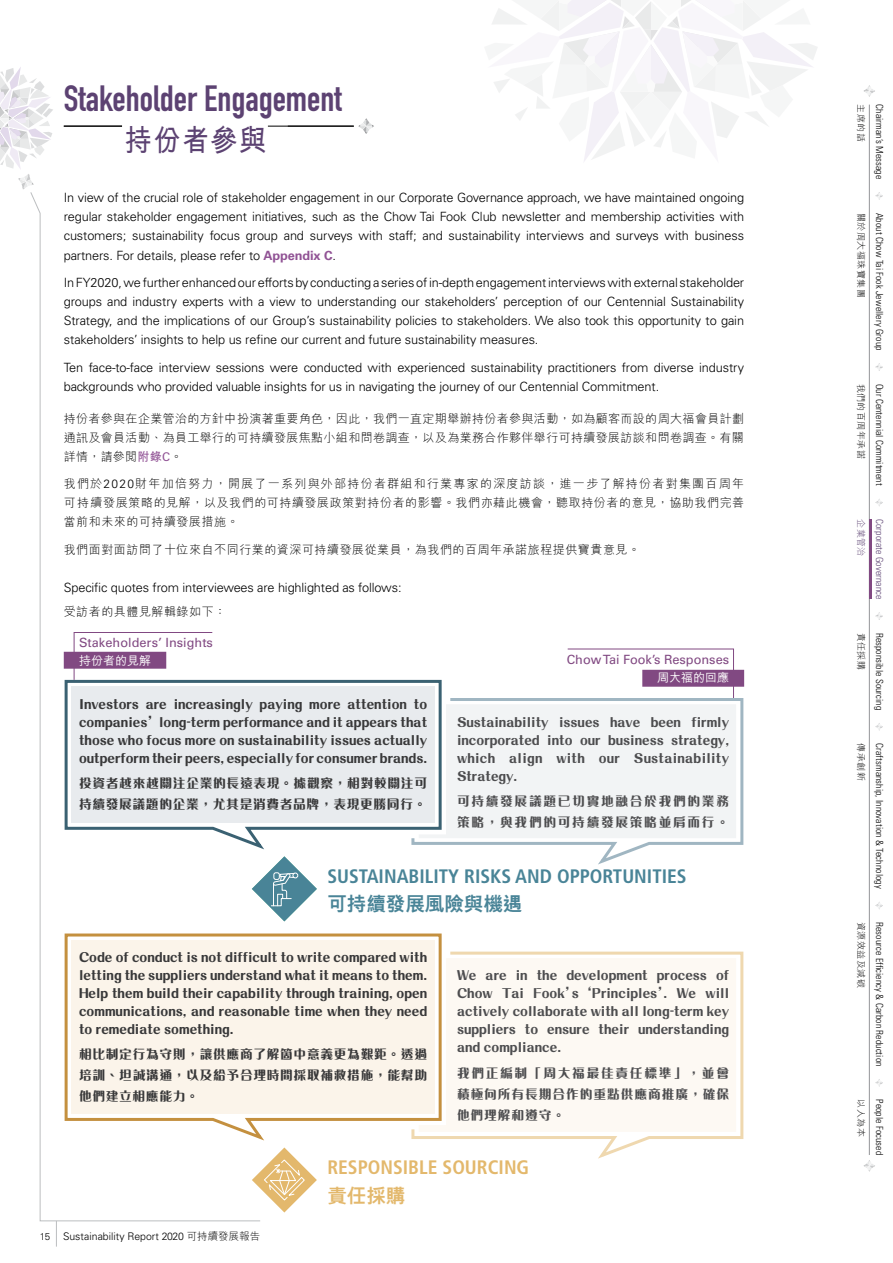
<style>
.page{position:relative;width:893px;height:1263px;background:#fff}
.page>*{position:absolute;margin:0;border:0;box-sizing:border-box;transform-origin:0 0}
.t1{font:700 36px "DIN Condensed";color:#5c4272}
.t2{font:700 30px "M Hei HK";letter-spacing:.06em;color:#5c4272;scale:.9 1}
.t3{font:700 condensed 19.5px "Frutiger";color:#498497}
.t4{font:700 condensed 19.5px "Frutiger";color:#e3b86c}
.t5{font:800 19.5px "M Hei HK";color:#498497}
.t6{font:800 19.5px "M Hei HK";color:#e3b86c}
.t7{font:800 13.5px/18px "M Ellan HK";color:#383839;text-align:justify}
.t8{font:800 13.5px/18px "M Ellan HK";color:#4d4d4f;text-align:justify}
.t9{font:300 12.75px/19px "Univers";letter-spacing:-.01em;color:#000;text-align:justify}
.t10{font:800 12.75px/21px "M Ellan HK";letter-spacing:.05em;color:#383839;text-align:justify}
.t11{font:800 12.75px/21px "M Ellan HK";letter-spacing:.13em;color:#4d4d4f;text-align:justify}
.t12{font:12.75px "Univers";color:#814982}
.t13{font:300 12px/19px "M Hei HK";letter-spacing:.045em;color:#000;text-align:justify}
.t14{font:500 12px "M Hei HK";color:#fff}
.t15{font:300 10.5px "Univers";color:#000}
.t16{font:300 condensed 9.75px "Univers";letter-spacing:.01em;color:#000}
.t17{font:300 condensed 9.75px "Univers";letter-spacing:.01em;color:#5c4272}
.t18{font:300 9px "M Hei HK";letter-spacing:.05em;color:#000}
.t19{font:300 9px "M Hei HK";color:#5c4272}
.s1{font-weight:700;color:#915395}
.s2{font-family:"M Hei HKS"}
.s3{font-family:"Univers";font-weight:400;color:#915395}
.s4{font-family:"Univers"}
.s5{font-family:"M Ellan HKS"}
.s6{font-size:9.75px}
.s7{font-family:"M Hei HK"}
</style>
<div class="page">
<svg style="left:261px;top:1147px;width:56px;height:65px"></svg>
<svg style="left:261px;top:933px;width:181px;height:208px;background:#f9f2e7"></svg>
<svg style="left:410px;top:950px;width:334px;height:209px"></svg>
<svg style="left:261px;top:679px;width:181px;height:171px"></svg>
<svg style="left:410px;top:696px;width:334px;height:169px"></svg>
<svg style="left:261px;top:856px;width:56px;height:65px"></svg>
<div style="left:642px;top:670px;width:102px;height:17px;background:#814982"></div>
<svg style="left:567px;top:649px;width:167px;height:49px"></svg>
<svg style="left:56px;top:1221px;width:1px;height:25px"></svg>
<svg style="left:30px;top:192px;width:231px;height:1029px"></svg>
<hr style="left:869px;top:105px;width:1px;height:1050px;background:#939598">
<svg style="left:864px;top:85px;width:11px;height:12px"></svg>
<svg style="left:863px;top:1160px;width:12px;height:12px"></svg>
<svg style="left:875px;top:192px;width:8px;height:8px"></svg>
<svg style="left:875px;top:363px;width:8px;height:8px"></svg>
<svg style="left:875px;top:499px;width:8px;height:7px"></svg>
<svg style="left:875px;top:612px;width:8px;height:8px"></svg>
<svg style="left:875px;top:723px;width:8px;height:8px"></svg>
<svg style="left:875px;top:1079px;width:8px;height:8px"></svg>
<svg style="left:875px;top:902px;width:8px;height:7px"></svg>
<hr style="left:869px;top:519px;width:2px;height:80px;background:#814982">
<svg style="left:492px;top:0;width:325px;height:161px"></svg>
<svg style="left:0;top:67px;width:53px;height:123px"></svg>
<svg style="left:358px;top:118px;width:16px;height:16px"></svg>
<hr style="left:268px;top:126px;width:86px;height:1px;background:#000">
<hr style="left:64px;top:126px;width:58px;height:1px;background:#000">
<h1 class="t1" style="left:64px;top:74px;width:280px">Stakeholder Engagement</h1>
<h2 class="t2" style="left:125px;top:118px;width:159px">持份者參與</h2>
<p class="t9" style="left:64px;top:188px;width:682px">In view of the crucial role of stakeholder engagement in our Corporate Governance approach, we have maintained ongoing regular stakeholder engagement initiatives, such as the Chow Tai Fook Club newsletter and membership activities with customers; sustainability focus group and surveys with staff; and sustainability interviews and surveys with business partners. For details, please refer to <span class="s1">Appendix C</span>.</p>
<p class="t9" style="left:64px;top:273px;width:682px">In FY2020, we further enhanced our efforts by conducting a series of in-depth engagement interviews with external stakeholder groups and industry experts with a view to understanding our stakeholders’ perception of our Centennial Sustainability Strategy, and the implications of our Group’s sustainability policies to stakeholders. We also took this opportunity to gain stakeholders’ insights to help us refine our current and future sustainability measures.</p>
<p class="t9" style="left:64px;top:358px;width:682px">Ten face-to-face interview sessions were conducted with experienced sustainability practitioners from diverse industry backgrounds who provided valuable insights for us in navigating the journey of our Centennial Commitment.</p>
<p class="t13" style="left:64px;top:409px;width:682px">持份者參與在企業管治的方針中扮演著重要角色，因此，我們一直定期舉辦持份者參與活動，如為顧客而設的<span class="s2">周</span>大福會員計劃通訊及會員活動、為員工舉行的可持續發展焦點小組和問卷調查，以及為業務合作夥伴舉行可持續發展訪談和問卷調查。有關詳情，請參閱<span class="s1">附錄</span><span class="s3">C</span>。</p>
<p class="t13" style="left:64px;top:474px;width:682px">我們於<span class="s4">2020</span>財年加倍努力，開展了一系列與外部持份者群組和行業專家的深度訪談，進一步了解持份者對集團百<span class="s2">周</span>年可持續發展策略的見解，以及我們的可持續發展政策對持份者的影響。我們亦藉此機會，聽取持份者的意見，協助我們完善當前和未來的可持續發展措施。</p>
<p class="t13" style="left:64px;top:540px;width:578px">我們面對面訪問了十位來自不同行業的資深可持續發展從業員，為我們的百<span class="s2">周</span>年承諾旅程提供寶貴意見。</p>
<p class="t9" style="left:64px;top:578px;width:339px">Specific quotes from interviewees are highlighted as follows:</p>
<p class="t13" style="left:64px;top:601px;width:164px">受訪者的具體見解輯錄如下：</p>
<p class="t12" style="left:79px;top:635px;width:135px">Stakeholders’ Insights</p>
<p class="t14" style="left:79px;top:652px;width:73px">持份者的見解</p>
<p class="t12" style="left:567px;top:652px;width:164px">Chow Tai Fook’s Responses</p>
<p class="t14" style="left:657px;top:669px;width:73px"><span class="s2">周</span>大福的回應</p>
<p class="t7" style="left:79px;top:694px;width:350px">Investors are increasingly paying more attention to companies’long-term performance and it appears that those who focus more on sustainability issues actually outperform their peers, especially for consumer brands.</p>
<p class="t10" style="left:79px;top:772px;width:350px">投資者越來越關注企業的長遠表現。據觀察，相對較關注可持續發展議題的企業，尤其是消費者品牌，表現更勝同行。</p>
<p class="t8" style="left:457px;top:712px;width:274px">Sustainability issues have been firmly incorporated into our business strategy, which align with our Sustainability Strategy.</p>
<p class="t11" style="left:457px;top:790px;width:274px">可持續發展議題已切實地融合於我們的業務策略，與我們的可持續發展策略並肩而行。</p>
<h3 class="t3" style="left:327px;top:865px;width:361px">SUSTAINABILITY RISKS AND OPPORTUNITIES</h3>
<h3 class="t5" style="left:327px;top:894px;width:196px">可持續發展風險與機遇</h3>
<p class="t7" style="left:79px;top:948px;width:350px">Code of conduct is not difficult to write compared with letting the suppliers understand what it means to them.<br>Help them build their capability through training, open communications, and reasonable time when they need to remediate something.</p>
<p class="t10" style="left:79px;top:1044px;width:350px">相比制定行為守則，讓供應商了解箇中意義更為艱鉅。透過培訓、坦誠溝通，以及給予合理時間採取補救措施，能幫助他們建立相應能力。</p>
<p class="t8" style="left:457px;top:966px;width:274px">We are in the development process of Chow Tai Fook’s‘Principles’. We will actively collaborate with all long-term key suppliers to ensure their understanding and compliance.</p>
<p class="t11" style="left:457px;top:1062px;width:274px">我們正編制「<span class="s5">周</span>大福最佳責任標準」，並會積極向所有長期合作的重點供應商推廣，確保他們理解和遵守。</p>
<p class="t15" style="left:40px;top:1230px;width:222px"><span class="s6">15</span> Sustainability Report 2020 <span class="s7">可持續發展報告</span></p>
<h3 class="t4" style="left:327px;top:1156px;width:203px">RESPONSIBLE SOURCING</h3>
<h3 class="t6" style="left:327px;top:1185px;width:79px">責任採購</h3>
<p class="t18" style="left:866px;top:104px;width:39px;rotate:90deg">主席的話</p>
<p class="t16" style="left:885px;top:104px;width:76px;rotate:90deg">Chairman’s Message</p>
<p class="t18" style="left:866px;top:213px;width:86px;rotate:90deg">關於<span class="s2">周</span>大福珠寶集團</p>
<p class="t16" style="left:885px;top:213px;width:139px;rotate:90deg">About Chow Tai Fook Jewellery Group</p>
<p class="t18" style="left:866px;top:384px;width:77px;rotate:90deg">我們的百<span class="s2">周</span>年承諾</p>
<p class="t16" style="left:885px;top:384px;width:103px;rotate:90deg">Our Centennial Commitment</p>
<p class="t19" style="left:866px;top:519px;width:39px;rotate:90deg">企業管治</p>
<p class="t17" style="left:885px;top:519px;width:82px;rotate:90deg">Corporate Governance</p>
<p class="t18" style="left:866px;top:632px;width:39px;rotate:90deg">責任採購</p>
<p class="t16" style="left:885px;top:632px;width:79px;rotate:90deg">Responsible Sourcing</p>
<p class="t18" style="left:866px;top:743px;width:39px;rotate:90deg">傳承創新</p>
<p class="t16" style="left:885px;top:743px;width:147px;rotate:90deg">Craftsmanship, Innovation &amp; Technology</p>
<p class="t18" style="left:866px;top:922px;width:67px;rotate:90deg">資源效益及減碳</p>
<p class="t16" style="left:885px;top:922px;width:146px;rotate:90deg">Resource Efficiency &amp; Carbon Reduction</p>
<p class="t18" style="left:866px;top:1099px;width:39px;rotate:90deg">以人為本</p>
<p class="t16" style="left:885px;top:1099px;width:57px;rotate:90deg">People Focused</p>
</div>
